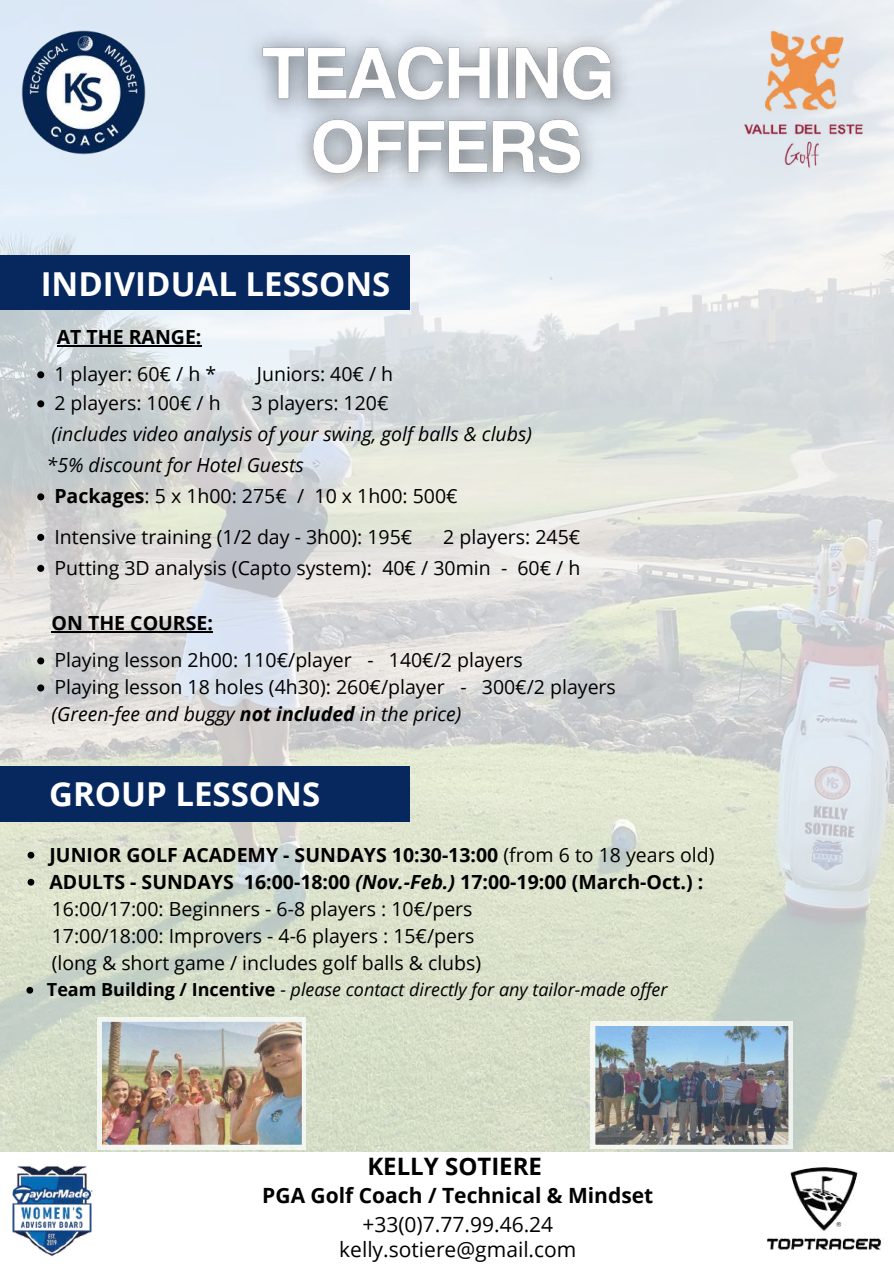
<style>
.page{position:relative;width:894px;height:1264px;background:#fff}
.page>*{position:absolute;margin:0;border:0;box-sizing:border-box;transform-origin:0 0}
.t1{font:700 33px "Open Sans";color:#fff}
.t2{font:700 24px "Open Sans";color:#000}
.t3{font:21px/24.8px "Open Sans";color:#000;text-align:center}
.t4{font:700 21px "Open Sans";color:#000}
.t5{font:19.5px/27px "Open Sans";color:#000}
.t6{font:italic 19.5px "Open Sans";color:#000}
.t7{font:700 19.5px "Open Sans";color:#000}
.t8{font:italic 18px "Open Sans";color:#000}
.s1{font-weight:700}
.s2{font-style:italic}
.s3{font-weight:700;font-style:italic}
.s4{font-weight:700;font-style:normal}
</style>
<div class="page">
<img style="left:0;top:0;width:893px;height:1152px">
<img style="left:230px;top:16px;width:413px;height:192px">
<img style="left:16px;top:25px;width:134px;height:134px">
<div style="left:0;top:255px;width:410px;height:55px;background:#07285f"></div>
<div style="left:0;top:765px;width:410px;height:56px;background:#07285f"></div>
<hr style="left:57px;top:345px;width:144px;height:1px;background:#000">
<svg style="left:37px;top:371px;width:7px;height:7px"></svg>
<svg style="left:37px;top:400px;width:7px;height:7px"></svg>
<svg style="left:37px;top:493px;width:7px;height:7px"></svg>
<svg style="left:37px;top:534px;width:7px;height:7px"></svg>
<svg style="left:37px;top:565px;width:7px;height:7px"></svg>
<hr style="left:52px;top:631px;width:161px;height:1px;background:#000">
<svg style="left:37px;top:657px;width:7px;height:7px"></svg>
<svg style="left:37px;top:684px;width:7px;height:7px"></svg>
<img style="left:12px;top:1166px;width:81px;height:91px">
<img style="left:767px;top:1167px;width:114px;height:84px">
<img style="left:590px;top:1021px;width:202px;height:127px">
<img style="left:97px;top:1017px;width:209px;height:131px">
<img style="left:738px;top:25px;width:131px;height:144px">
<svg style="left:28px;top:851px;width:6px;height:7px"></svg>
<svg style="left:28px;top:878px;width:6px;height:7px"></svg>
<svg style="left:26px;top:986px;width:7px;height:7px"></svg>
<h1 class="t1" style="left:41px;top:260px;width:351px">INDIVIDUAL LESSONS</h1>
<p class="t7" style="left:57px;top:323px;width:146px">AT THE RANGE:</p>
<p class="t5" style="left:54px;top:360px;width:163px">1 player: 60€ / h *</p>
<p class="t5" style="left:257px;top:360px;width:138px">Juniors: 40€ / h</p>
<p class="t5" style="left:54px;top:389px;width:168px">2 players: 100€ / h</p>
<p class="t5" style="left:251px;top:389px;width:139px">3 players: 120€</p>
<p class="t6" style="left:52px;top:420px;width:482px">(includes video analysis of your swing, golf balls &amp; clubs)</p>
<p class="t6" style="left:47px;top:451px;width:258px">*5% discount for Hotel Guests</p>
<p class="t5" style="left:54px;top:482px;width:404px"><span class="s1">Packages</span>: 5 x 1h00: 275€ / 10 x 1h00: 500€</p>
<p class="t5" style="left:54px;top:523px;width:359px">Intensive training (1/2 day - 3h00): 195€</p>
<p class="t5" style="left:54px;top:521px;width:527px;line-height:31px;text-align:right">2 players: 245€<br>Putting 3D analysis (Capto system): 40€ / 30min - 60€ / h</p>
<p class="t7" style="left:52px;top:609px;width:163px">ON THE COURSE:</p>
<p class="t5" style="left:52px;top:646px;width:565px">Playing lesson 2h00: 110€/player - 140€/2 players<br>Playing lesson 18 holes (4h30): 260€/player - 300€/2 players <span class="s2">(Green-fee and buggy</span> <span class="s3">not included</span> <span class="s2">in the price)</span></p>
<h1 class="t1" style="left:49px;top:771px;width:272px">GROUP LESSONS</h1>
<p class="t5" style="left:49px;top:840px;width:666px"><span class="s1">JUNIOR GOLF ACADEMY - SUNDAYS 10:30-13:00</span> (from 6 to 18 years old)<br><span class="s1">ADULTS - SUNDAYS 16:00-18:00</span> <span class="s3">(Nov.-Feb.)</span> <span class="s1">17:00-19:00 (March-Oct.) :<br></span>16:00/17:00: Beginners - 6-8 players : 10€/pers<br>17:00/18:00: Improvers - 4-6 players : 15€/pers<br>(long &amp; short game / includes golf balls &amp; clubs)</p>
<p class="t8" style="left:47px;top:976px;width:622px"><span class="s4">Team Building / Incentive</span> - please contact directly for any tailor-made offer</p>
<p class="t2" style="left:367px;top:1149px;width:176px">KELLY SOTIERE</p>
<p class="t4" style="left:262px;top:1180px;width:392px">PGA Golf Coach / Technical &amp; Mindset</p>
<p class="t3" style="left:339px;top:1211px;width:239px">+33(0)7.77.99.46.24 kelly.sotiere@gmail.com</p>
</div>
